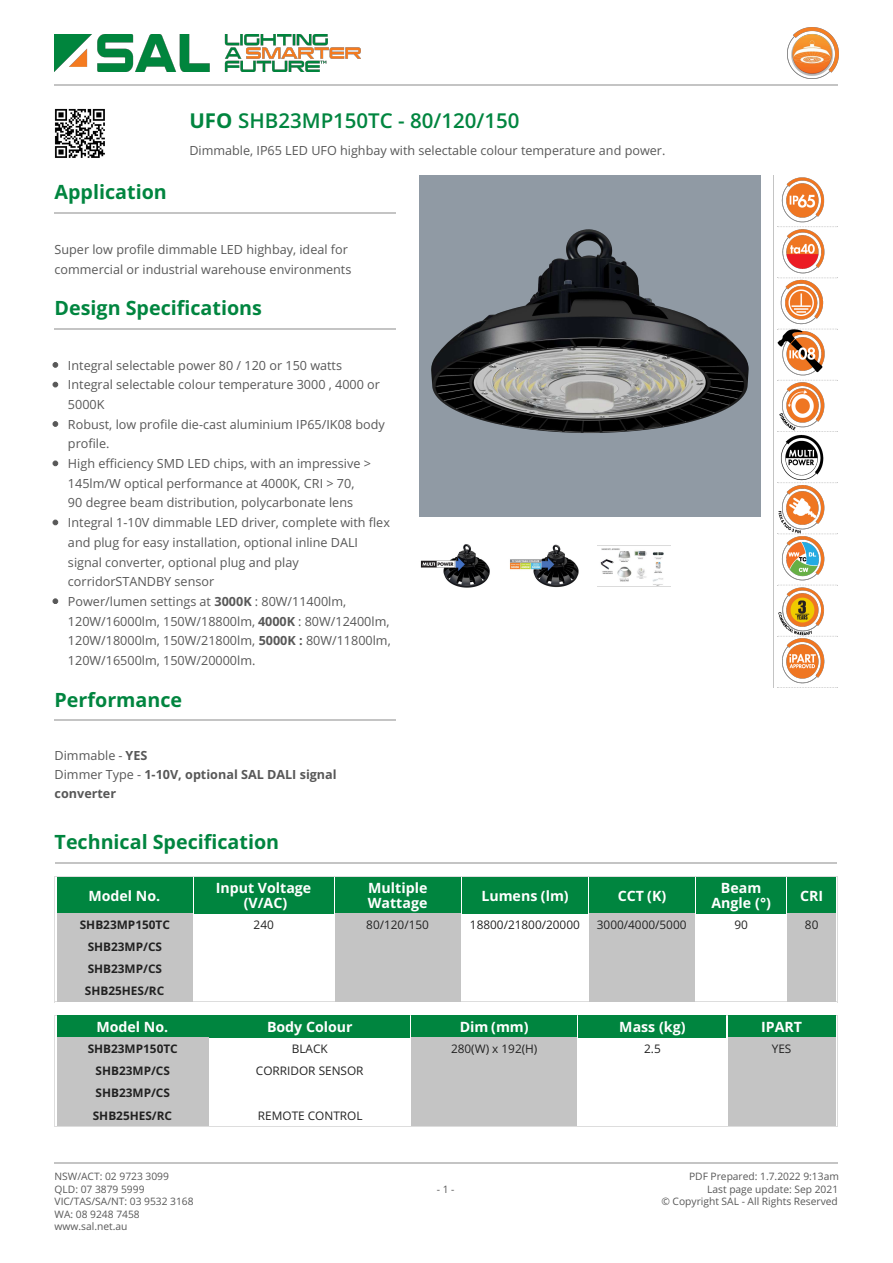
<style>
.page{position:relative;width:893px;height:1263px;background:#fff}
.page>*{position:absolute;margin:0;border:0;box-sizing:border-box;transform-origin:0 0}
.t1{font:600 20.55px "Open Sans";color:#00853f}
.t2{font:700 19.65px "Open Sans";color:#00853f}
.t3{font:700 14.25px/14.2px "Open Sans";color:#fff;text-align:center}
.t4{font:12.6px/19.6px "Open Sans";color:#585858}
.t5{font:700 12.6px/18.9px "Open Sans";color:#585858}
.t6{font:11.85px "Open Sans";color:#222}
.t7{font:700 11.85px/22px "Open Sans";color:#222}
.t8{font:10.2px/12.6px "Open Sans";color:#585858}
.s1{font-weight:700}
.s2{font-weight:400}
</style>
<div class="page">
<img style="left:55px;top:108px;width:50px;height:50px">
<hr style="left:55px;top:212px;width:341px;height:2px;background:#c4c4c4">
<hr style="left:55px;top:328px;width:341px;height:1px;background:#c4c4c4">
<hr style="left:55px;top:719px;width:341px;height:2px;background:#c4c4c4">
<svg style="left:53px;top:362px;width:5px;height:6px"></svg>
<svg style="left:53px;top:382px;width:5px;height:5px"></svg>
<svg style="left:53px;top:421px;width:5px;height:6px"></svg>
<svg style="left:53px;top:461px;width:5px;height:5px"></svg>
<svg style="left:53px;top:520px;width:5px;height:5px"></svg>
<svg style="left:53px;top:598px;width:5px;height:6px"></svg>
<img style="left:420px;top:544px;width:70px;height:44px">
<img style="left:510px;top:544px;width:69px;height:44px">
<img style="left:597px;top:545px;width:74px;height:42px">
<img style="left:419px;top:176px;width:341px;height:341px">
<hr style="left:773px;top:176px;width:1px;height:512px;background:#c4c4c4">
<img style="left:777px;top:177px;width:49px;height:507px">
<svg style="left:777px;top:277px;width:61px;height:1px"></svg>
<svg style="left:777px;top:329px;width:61px;height:1px"></svg>
<svg style="left:777px;top:380px;width:61px;height:1px"></svg>
<svg style="left:777px;top:431px;width:61px;height:1px"></svg>
<svg style="left:777px;top:482px;width:61px;height:1px"></svg>
<svg style="left:777px;top:533px;width:61px;height:1px"></svg>
<svg style="left:777px;top:585px;width:61px;height:1px"></svg>
<svg style="left:777px;top:636px;width:61px;height:1px"></svg>
<svg style="left:777px;top:687px;width:61px;height:1px"></svg>
<hr style="left:55px;top:876px;width:783px;height:1px;background:#ddd">
<hr style="left:55px;top:1001px;width:783px;height:1px;background:#ddd">
<hr style="left:55px;top:876px;width:1px;height:126px;background:#ddd">
<hr style="left:837px;top:876px;width:1px;height:126px;background:#ddd">
<hr style="left:55px;top:862px;width:781px;height:2px;background:#c4c4c4">
<div style="left:57px;top:877px;width:135px;height:36px;background:#00853f"></div>
<div style="left:194px;top:877px;width:139px;height:36px;background:#00853f"></div>
<div style="left:335px;top:877px;width:125px;height:36px;background:#00853f"></div>
<div style="left:462px;top:877px;width:125px;height:36px;background:#00853f"></div>
<div style="left:589px;top:877px;width:105px;height:36px;background:#00853f"></div>
<div style="left:696px;top:877px;width:90px;height:36px;background:#00853f"></div>
<div style="left:787px;top:877px;width:48px;height:36px;background:#00853f"></div>
<div style="left:57px;top:913px;width:135px;height:22px;background:#c4c4c4"></div>
<div style="left:335px;top:913px;width:125px;height:22px;background:#c4c4c4"></div>
<div style="left:589px;top:913px;width:105px;height:22px;background:#c4c4c4"></div>
<div style="left:787px;top:913px;width:48px;height:22px;background:#c4c4c4"></div>
<div style="left:57px;top:935px;width:135px;height:22px;background:#c4c4c4"></div>
<div style="left:335px;top:935px;width:125px;height:22px;background:#c4c4c4"></div>
<div style="left:589px;top:935px;width:105px;height:22px;background:#c4c4c4"></div>
<div style="left:787px;top:935px;width:48px;height:22px;background:#c4c4c4"></div>
<div style="left:57px;top:957px;width:135px;height:22px;background:#c4c4c4"></div>
<div style="left:335px;top:957px;width:125px;height:22px;background:#c4c4c4"></div>
<div style="left:589px;top:957px;width:105px;height:22px;background:#c4c4c4"></div>
<div style="left:787px;top:957px;width:48px;height:22px;background:#c4c4c4"></div>
<div style="left:57px;top:979px;width:135px;height:22px;background:#c4c4c4"></div>
<div style="left:335px;top:979px;width:125px;height:22px;background:#c4c4c4"></div>
<div style="left:589px;top:979px;width:105px;height:22px;background:#c4c4c4"></div>
<div style="left:787px;top:979px;width:48px;height:22px;background:#c4c4c4"></div>
<hr style="left:55px;top:1015px;width:783px;height:1px;background:#ddd">
<hr style="left:55px;top:1126px;width:783px;height:1px;background:#ddd">
<hr style="left:55px;top:1015px;width:1px;height:112px;background:#ddd">
<hr style="left:837px;top:1015px;width:1px;height:112px;background:#ddd">
<div style="left:57px;top:1016px;width:151px;height:22px;background:#00853f"></div>
<div style="left:210px;top:1016px;width:200px;height:22px;background:#00853f"></div>
<div style="left:411px;top:1016px;width:166px;height:22px;background:#00853f"></div>
<div style="left:578px;top:1016px;width:148px;height:22px;background:#00853f"></div>
<div style="left:727px;top:1016px;width:108px;height:22px;background:#00853f"></div>
<div style="left:57px;top:1038px;width:151px;height:22px;background:#c4c4c4"></div>
<div style="left:411px;top:1038px;width:166px;height:22px;background:#c4c4c4"></div>
<div style="left:727px;top:1038px;width:108px;height:22px;background:#c4c4c4"></div>
<div style="left:57px;top:1060px;width:151px;height:22px;background:#c4c4c4"></div>
<div style="left:411px;top:1060px;width:166px;height:22px;background:#c4c4c4"></div>
<div style="left:727px;top:1060px;width:108px;height:22px;background:#c4c4c4"></div>
<div style="left:57px;top:1082px;width:151px;height:22px;background:#c4c4c4"></div>
<div style="left:411px;top:1082px;width:166px;height:22px;background:#c4c4c4"></div>
<div style="left:727px;top:1082px;width:108px;height:22px;background:#c4c4c4"></div>
<div style="left:57px;top:1104px;width:151px;height:22px;background:#c4c4c4"></div>
<div style="left:411px;top:1104px;width:166px;height:22px;background:#c4c4c4"></div>
<div style="left:727px;top:1104px;width:108px;height:22px;background:#c4c4c4"></div>
<hr style="left:55px;top:84px;width:783px;height:2px;background:#c4c4c4">
<img style="left:55px;top:34px;width:305px;height:38px">
<img style="left:787px;top:28px;width:51px;height:50px">
<hr style="left:55px;top:1162px;width:783px;height:1px;background:#c4c4c4">
<h1 class="t1" style="left:189px;top:109px;width:332px"><span class="s1">UFO</span> SHB23MP150TC - 80/120/150</h1>
<p class="t4" style="left:189px;top:142px;width:477px">Dimmable, IP65 LED UFO highbay with selectable colour temperature and power.</p>
<h2 class="t2" style="left:55px;top:184px;width:114px">Application</h2>
<p class="t4" style="left:55px;top:241px;width:298px">Super low profile dimmable LED highbay, ideal for commercial or industrial warehouse environments</p>
<h2 class="t2" style="left:55px;top:300px;width:209px">Design Specifications</h2>
<p class="t4" style="left:68px;top:357px;width:324px">Integral selectable power 80 / 120 or 150 watts<br>Integral selectable colour temperature 3000 , 4000 or 5000K<br>Robust, low profile die-cast aluminium IP65/IK08 body profile.<br>High efficiency SMD LED chips, with an impressive &gt; 145lm/W optical performance at 4000K, CRI &gt; 70,<br>90 degree beam distribution, polycarbonate lens Integral 1-10V dimmable LED driver, complete with flex and plug for easy installation, optional inline DALI signal converter, optional plug and play corridorSTANDBY sensor<br>Power/lumen settings at <span class="s1">3000K</span> : 80W/11400lm, 120W/16000lm, 150W/18800lm, <span class="s1">4000K</span> : 80W/12400lm, 120W/18000lm, 150W/21800lm, <span class="s1">5000K :</span> 80W/11800lm, 120W/16500lm, 150W/20000lm.</p>
<h2 class="t2" style="left:55px;top:692px;width:129px">Performance</h2>
<p class="t5" style="left:55px;top:748px;width:283px"><span class="s2">Dimmable -</span> YES<br><span class="s2">Dimmer Type -</span> 1-10V, optional SAL DALI signal converter</p>
<h2 class="t2" style="left:55px;top:834px;width:226px">Technical Specification</h2>
<p class="t3" style="left:88px;top:890px;width:73px">Model No.</p>
<p class="t3" style="left:216px;top:883px;width:97px">Input Voltage (V/AC)</p>
<p class="t3" style="left:368px;top:883px;width:61px;text-align:left">Multiple<br>Wattage</p>
<p class="t3" style="left:481px;top:890px;width:89px">Lumens (lm)</p>
<p class="t3" style="left:617px;top:890px;width:50px">CCT (K)</p>
<p class="t3" style="left:711px;top:883px;width:61px">Beam<br>Angle (°)</p>
<p class="t3" style="left:800px;top:890px;width:25px">CRI</p>
<p class="t7" style="left:80px;top:915px;width:92px">SHB23MP150TC</p>
<p class="t6" style="left:253px;top:920px;width:22px">240</p>
<p class="t6" style="left:366px;top:920px;width:64px">80/120/150</p>
<p class="t6" style="left:470px;top:920px;width:111px">18800/21800/20000</p>
<p class="t6" style="left:597px;top:920px;width:91px">3000/4000/5000</p>
<p class="t6" style="left:734px;top:920px;width:15px">90</p>
<p class="t6" style="left:804px;top:920px;width:15px">80</p>
<p class="t7" style="left:85px;top:937px;width:81px">SHB23MP/CS<br>SHB23MP/CS<br>SHB25HES/RC</p>
<p class="t3" style="left:96px;top:1021px;width:73px">Model No.</p>
<p class="t3" style="left:267px;top:1021px;width:87px">Body Colour</p>
<p class="t3" style="left:459px;top:1021px;width:70px">Dim (mm)</p>
<p class="t3" style="left:619px;top:1021px;width:68px">Mass (kg)</p>
<p class="t3" style="left:761px;top:1021px;width:42px">IPART</p>
<p class="t7" style="left:88px;top:1039px;width:92px">SHB23MP150TC</p>
<p class="t6" style="left:292px;top:1044px;width:37px">BLACK</p>
<p class="t6" style="left:451px;top:1044px;width:88px">280(W) x 192(H)</p>
<p class="t6" style="left:644px;top:1044px;width:18px">2.5</p>
<p class="t6" style="left:771px;top:1044px;width:21px">YES</p>
<p class="t7" style="left:96px;top:1061px;width:76px">SHB23MP/CS</p>
<p class="t6" style="left:256px;top:1066px;width:109px">CORRIDOR SENSOR</p>
<p class="t7" style="left:93px;top:1083px;width:81px">SHB23MP/CS<br>SHB25HES/RC</p>
<p class="t6" style="left:258px;top:1110px;width:106px">REMOTE CONTROL</p>
<p class="t8" style="left:55px;top:1171px;width:141px">NSW/ACT: 02 9723 3099<br>QLD: 07 3879 5999<br>VIC/TAS/SA/NT: 03 9532 3168<br>WA: 08 9248 7458 www.sal.net.au</p>
<p class="t8" style="left:437px;top:1184px;width:19px">- 1 -</p>
<p class="t8" style="left:661px;top:1171px;width:179px;text-align:right">PDF Prepared: 1.7.2022 9:13am<br>Last page update: Sep 2021<br>© Copyright SAL - All Rights Reserved</p>
</div>
